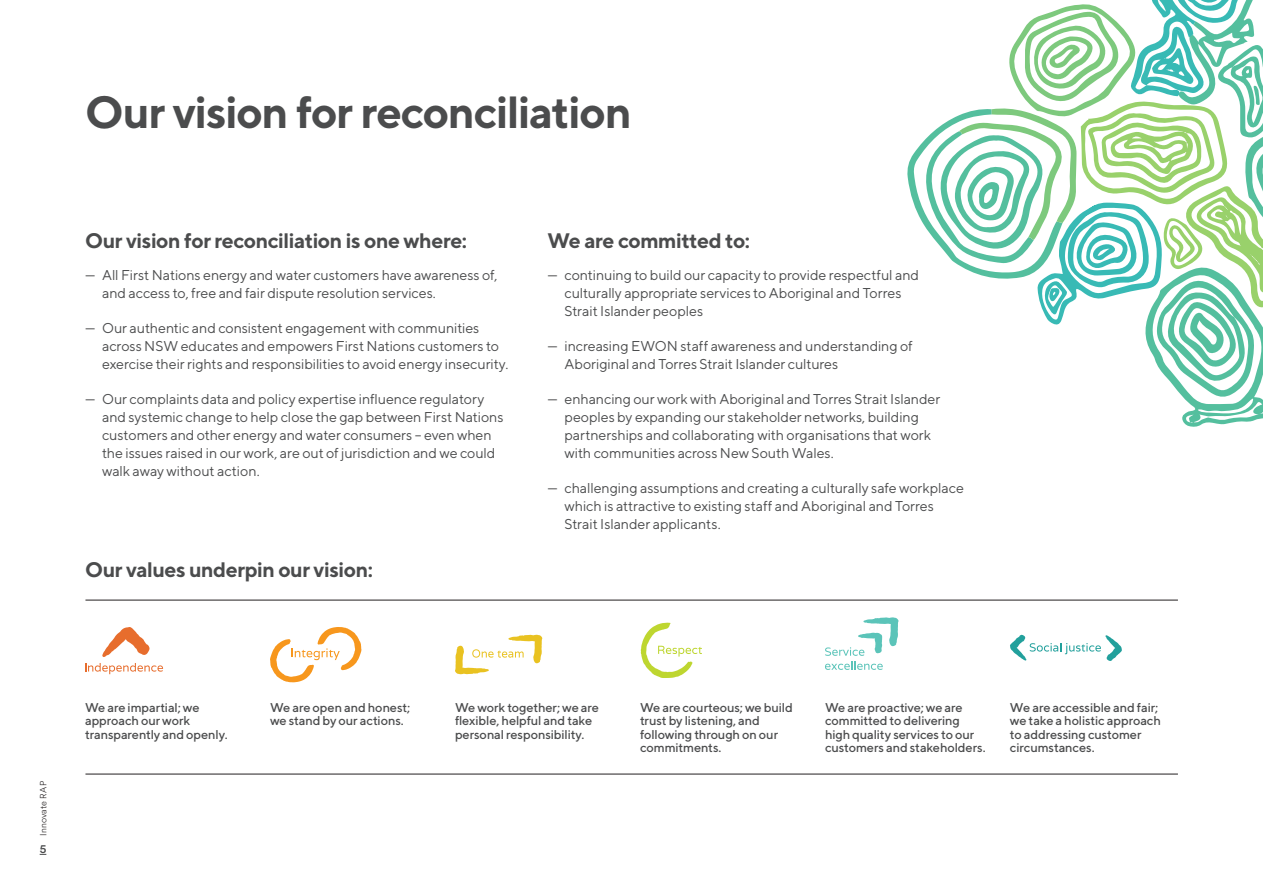
<style>
.page{position:relative;width:1263px;height:893px;background:#fff}
.page>*{position:absolute;margin:0;border:0;box-sizing:border-box;transform-origin:0 0}
.Heading_34_34_bold_-20{font:700 45px "TT Norms";letter-spacing:-.03em;color:#4b4c4d}
.Heading_34_34_bold_-20-2{font:700 21px "TT Norms";letter-spacing:-.025em;color:#4b4c4d}
.Body_text_9_11_left{font:14.25px/18px "TT Norms";letter-spacing:-.005em;color:#4b4c4d}
.Circ_book_8_5_9pt_left{font:500 12.75px/13.5px "TT Norms";letter-spacing:-.01em;color:#4b4c4d}
.t1{font:500 12px "Circular XX";color:#4b4c4d}
.t2{font:300 9px "Circular XX";letter-spacing:.02em;color:#231f20}
</style>
<div class="page">
<svg style="left:270px;top:627px;width:91px;height:55px"></svg>
<svg style="left:641px;top:622px;width:61px;height:56px"></svg>
<svg style="left:455px;top:635px;width:87px;height:39px"></svg>
<svg style="left:1010px;top:634px;width:112px;height:27px"></svg>
<svg style="left:825px;top:617px;width:74px;height:53px"></svg>
<svg style="left:102px;top:627px;width:48px;height:30px"></svg>
<svg style="left:85px;top:663px;width:78px;height:11px"></svg>
<hr style="left:85px;top:774px;width:1093px;height:1px;background:#231f20">
<hr style="left:85px;top:600px;width:1093px;height:1px;background:#231f20">
<svg style="left:907px;top:0;width:356px;height:427px"></svg>
<p class="Heading_34_34_bold_-20" style="left:85px;top:84px;width:548px">Our vision for reconciliation</p>
<p class="Heading_34_34_bold_-20-2" style="left:85px;top:227px;width:383px">Our vision for reconciliation is one where:</p>
<p class="Heading_34_34_bold_-20-2" style="left:547px;top:227px;width:204px">We are committed to:</p>
<p class="Body_text_9_11_left" style="left:102px;top:266px;width:397px;text-indent:-17px">— All First Nations energy and water customers have awareness of, and access to, free and fair dispute resolution services.</p>
<p class="Body_text_9_11_left" style="left:102px;top:319px;width:408px;text-indent:-17px">— Our authentic and consistent engagement with communities across NSW educates and empowers First Nations customers to exercise their rights and responsibilities to avoid energy insecurity.</p>
<p class="Body_text_9_11_left" style="left:102px;top:390px;width:403px;text-indent:-17px">— Our complaints data and policy expertise influence regulatory and systemic change to help close the gap between First Nations customers and other energy and water consumers – even when the issues raised in our work, are out of jurisdiction and we could walk away without action.</p>
<p class="Heading_34_34_bold_-20-2" style="left:85px;top:556px;width:289px">Our values underpin our vision:</p>
<p class="Body_text_9_11_left" style="left:564px;top:266px;width:356px;text-indent:-17px">— continuing to build our capacity to provide respectful and culturally appropriate services to Aboriginal and Torres<br>Strait Islander peoples</p>
<p class="Body_text_9_11_left" style="left:564px;top:337px;width:350px;text-indent:-17px">— increasing EWON staff awareness and understanding of<br>Aboriginal and Torres Strait Islander cultures</p>
<p class="Body_text_9_11_left" style="left:564px;top:390px;width:377px;text-indent:-17px">— enhancing our work with Aboriginal and Torres Strait Islander peoples by expanding our stakeholder networks, building partnerships and collaborating with organisations that work with communities across New South Wales.</p>
<p class="Body_text_9_11_left" style="left:564px;top:479px;width:401px;text-indent:-17px">— challenging assumptions and creating a culturally safe workplace which is attractive to existing staff and Aboriginal and Torres<br>Strait Islander applicants.</p>
<p class="t2" style="left:37px;top:836px;width:56px;rotate:-90deg">Innovate RAP</p>
<p class="t1" style="left:40px;top:841px;width:8px">5</p>
<p class="Circ_book_8_5_9pt_left" style="left:85px;top:700px;width:144px">We are impartial; we approach our work transparently and openly.</p>
<p class="Circ_book_8_5_9pt_left" style="left:270px;top:700px;width:142px">We are open and honest; we stand by our actions.</p>
<p class="Circ_book_8_5_9pt_left" style="left:455px;top:700px;width:146px">We work together; we are flexible, helpful and take personal responsibility.</p>
<p class="Circ_book_8_5_9pt_left" style="left:640px;top:700px;width:154px">We are courteous; we build trust by listening, and following through on our commitments.</p>
<p class="Circ_book_8_5_9pt_left" style="left:825px;top:700px;width:162px">We are proactive; we are committed to delivering high quality services to our customers and stakeholders.</p>
<p class="Circ_book_8_5_9pt_left" style="left:1010px;top:700px;width:152px">We are accessible and fair; we take a holistic approach to addressing customer circumstances.</p>
</div>
